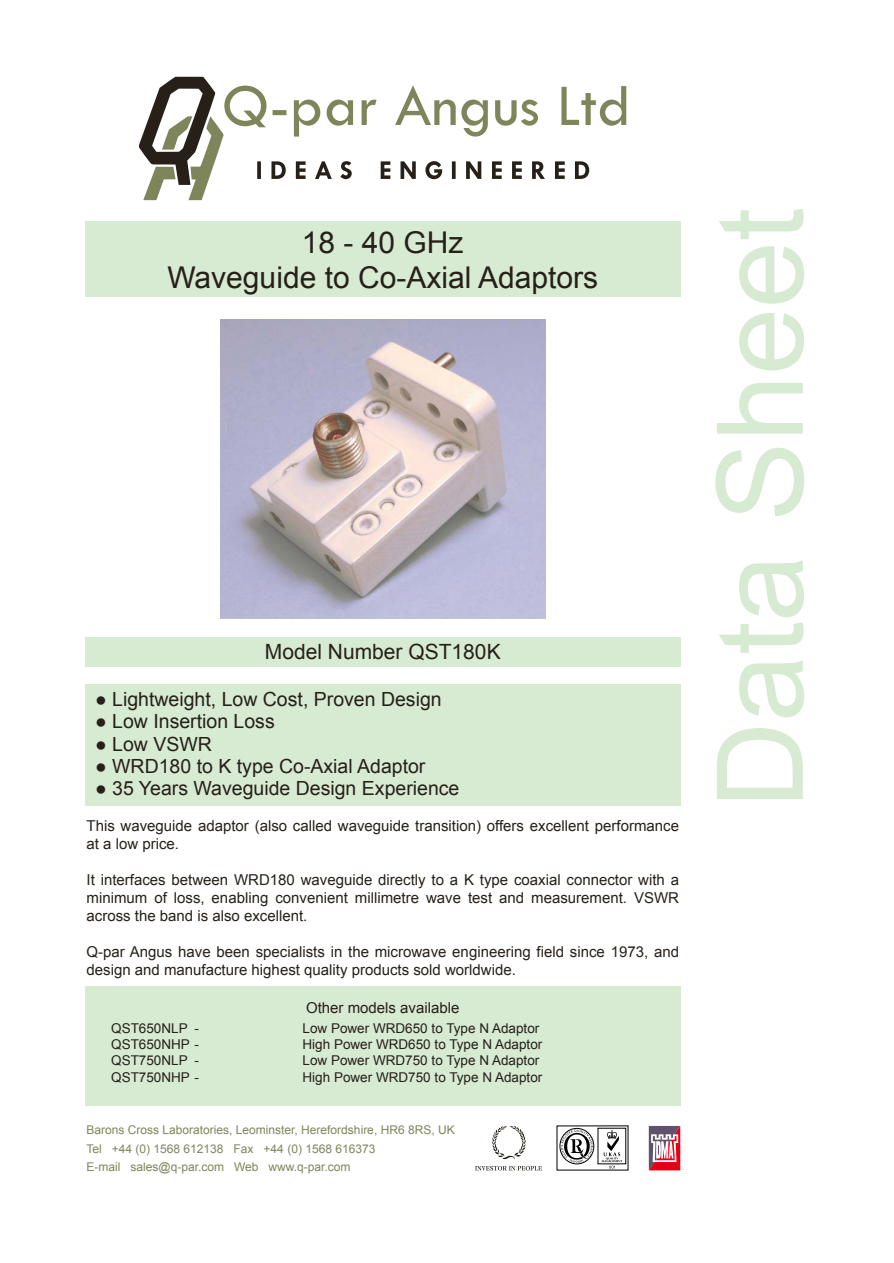
<style>
.page{position:relative;width:894px;height:1263px;background:#fff}
.page>*{position:absolute;margin:0;border:0;box-sizing:border-box;transform-origin:0 0}
.t1{font:120px "Arial MT 5";color:#d7ead2}
.t2{font:30px/34.5px "Arial MT 5";color:#262019;text-align:center}
.t3{font:21px "Arial MT 5";color:#262019}
.t4{font:19.5px "Arial MT 5";color:#262019}
.t5{font:15px/18px "Arial MT 5";color:#262019}
.t6{font:13.5px "Arial MT 5";color:#262019}
.t7{font:12px/18.3px "Arial MT 5";color:#7f855b}
.s1{font-family:"Arial MT 6"}
</style>
<div class="page">
<svg style="left:561px;top:1130px;width:61px;height:38px"></svg>
<div style="left:560px;top:1128px;width:34px;height:36px;border:1px solid #000;border-radius:50%"></div>
<svg style="left:475px;top:1126px;width:67px;height:45px"></svg>
<svg style="left:649px;top:1126px;width:31px;height:44px"></svg>
<svg style="left:139px;top:77px;width:487px;height:123px"></svg>
<div style="left:85px;top:987px;width:595px;height:119px;background:#d7ead2"></div>
<div style="left:85px;top:221px;width:595px;height:76px;background:#d7ead2"></div>
<div style="left:85px;top:685px;width:595px;height:121px;background:#d7ead2"></div>
<div style="left:85px;top:637px;width:595px;height:30px;background:#d7ead2"></div>
<img style="left:220px;top:319px;width:325px;height:299px">
<h2 class="t2" style="left:167px;top:228px;width:432px">18 - 40 GHz<br>Waveguide to Co-Axial Adaptors</h2>
<h3 class="t3" style="left:265px;top:643px;width:237px">Model Number QST180K</h3>
<h3 class="t4" style="left:95px;top:692px;width:348px"><span class="s1">●</span> Lightweight, Low Cost, Proven Design</h3>
<h3 class="t4" style="left:95px;top:714px;width:181px"><span class="s1">●</span> Low Insertion Loss</h3>
<h3 class="t4" style="left:95px;top:736px;width:118px"><span class="s1">●</span> Low VSWR</h3>
<h3 class="t4" style="left:95px;top:759px;width:332px"><span class="s1">●</span> WRD180 to K type Co-Axial Adaptor</h3>
<h3 class="t4" style="left:95px;top:781px;width:366px"><span class="s1">●</span> 35 Years Waveguide Design Experience</h3>
<p class="t5" style="left:87px;top:818px;width:594px">This waveguide adaptor (also called waveguide transition) offers excellent performance at a low price.</p>
<p class="t5" style="left:87px;top:872px;width:594px;text-align:justify">It interfaces between WRD180 waveguide directly to a K type coaxial connector with a minimum of loss, enabling convenient millimetre wave test and measurement. VSWR across the band is also excellent.</p>
<p class="t5" style="left:87px;top:944px;width:594px">Q-par Angus have been specialists in the microwave engineering field since 1973, and design and manufacture highest quality products sold worldwide.</p>
<p class="t5" style="left:306px;top:1000px;width:155px">Other models available</p>
<p class="t6" style="left:111px;top:1023px;width:89px">QST650NLP -</p>
<p class="t6" style="left:303px;top:1023px;width:238px">Low Power WRD650 to Type N Adaptor</p>
<p class="t6" style="left:111px;top:1039px;width:89px">QST650NHP -</p>
<p class="t6" style="left:303px;top:1039px;width:241px">High Power WRD650 to Type N Adaptor</p>
<p class="t6" style="left:111px;top:1056px;width:89px">QST750NLP -</p>
<p class="t6" style="left:303px;top:1056px;width:238px">Low Power WRD750 to Type N Adaptor</p>
<p class="t6" style="left:111px;top:1072px;width:89px">QST750NHP -</p>
<p class="t6" style="left:303px;top:1072px;width:241px">High Power WRD750 to Type N Adaptor</p>
<p class="t7" style="left:87px;top:1122px;width:370px">Barons Cross Laboratories, Leominster, Herefordshire, HR6 8RS, UK<br>Tel +44 (0) 1568 612138 Fax +44 (0) 1568 616373<br>E-mail sales@q-par.com Web www.q-par.com</p>
<h1 class="t1" style="left:715px;top:808px;width:602px;rotate:-90deg">Data Sheet</h1>
</div>
